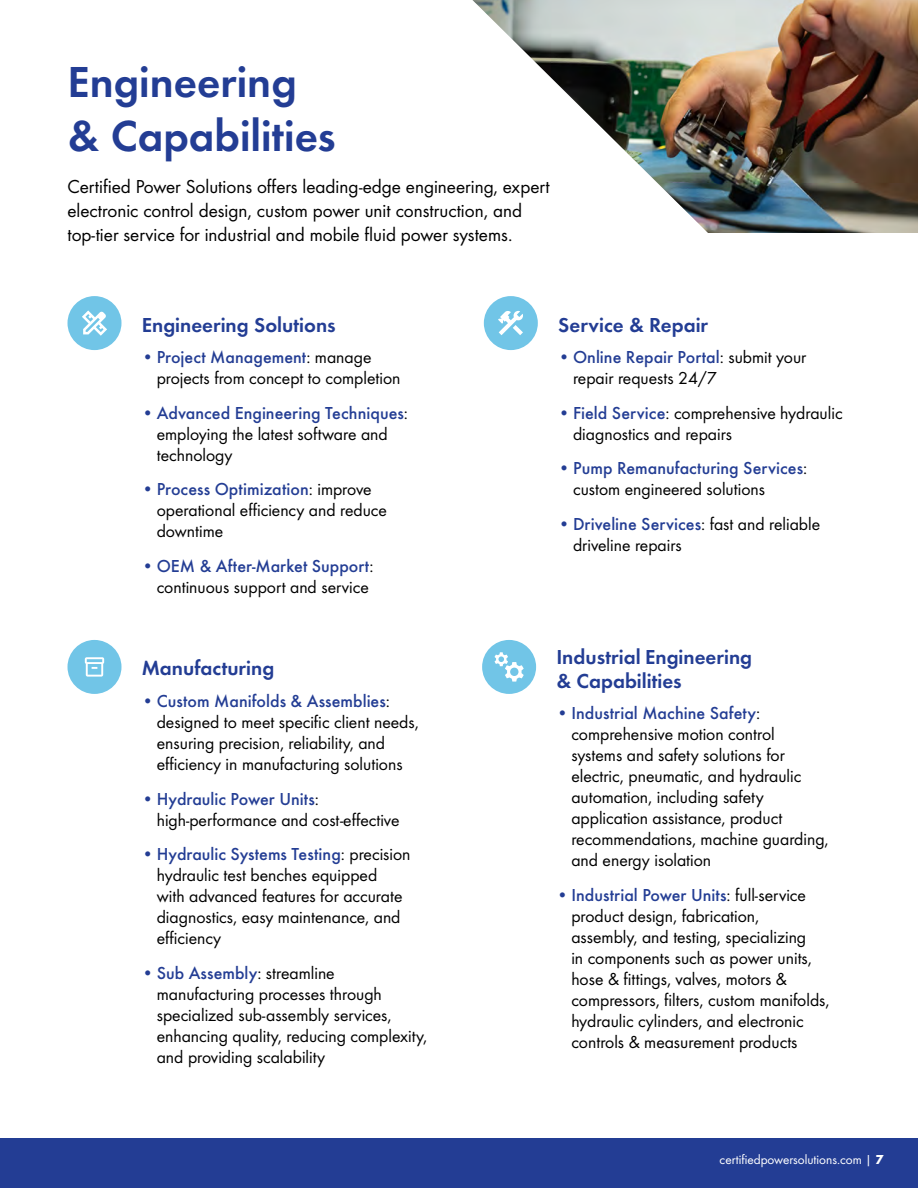
<style>
.page{position:relative;width:918px;height:1188px;background:#fff}
.page>*{position:absolute;margin:0;border:0;box-sizing:border-box;transform-origin:0 0}
.t1{font:45px/54px "Futura Dem";color:#233d94}
.t2{font:21px/24px "Futura Dem";color:#233d94}
.t3{font:19.5px/24px "Futura Boo";color:#000}
.t4{font:18px/21px "Futura Boo";color:#000}
.t5{font:500 18px "Futura";color:#233d94}
.t6{font:13.5px "Futura Boo";color:#fff}
.s1{font-family:"Futura Boo";font-weight:400}
.s2{font-family:"Futura Boo";font-weight:400;color:#000}
.s3{color:#233d94}
.s4{font-family:"Futura";font-weight:500;color:#233d94}
.s5{font-family:"Futura";font-weight:700}
</style>
<div class="page">
<div style="left:0;top:1138px;width:918px;height:50px;background:#233d94"></div>
<img style="left:772px;top:0;width:146px;height:233px">
<img style="left:472px;top:0;width:300px;height:233px">
<div style="left:68px;top:296px;width:54px;height:54px;background:#71c5e7;border-radius:50%"></div>
<svg style="left:82px;top:310px;width:25px;height:26px"></svg>
<div style="left:484px;top:296px;width:54px;height:54px;background:#71c5e7;border-radius:50%"></div>
<svg style="left:498px;top:311px;width:25px;height:24px"></svg>
<div style="left:68px;top:640px;width:54px;height:54px;background:#71c5e7;border-radius:50%"></div>
<svg style="left:85px;top:657px;width:19px;height:20px"></svg>
<div style="left:482px;top:640px;width:54px;height:54px;background:#71c5e7;border-radius:50%"></div>
<svg style="left:495px;top:652px;width:29px;height:30px"></svg>
<h1 class="t1" style="left:68px;top:53px;width:270px">Engineering &amp; Capabilities</h1>
<p class="t3" style="left:68px;top:173px;width:484px">Certified Power Solutions offers leading-edge engineering, expert electronic control design, custom power unit construction, and top-tier service for industrial and mobile fluid power systems.</p>
<p class="t2" style="left:142px;top:311px;width:196px">Engineering Solutions</p>
<p class="t5" style="left:142px;top:344px;width:231px"><span class="s1">•</span> Project Management<span class="s2">: manage</span></p>
<p class="t4" style="left:157px;top:367px;width:245px">projects from concept to completion</p>
<p class="t5" style="left:142px;top:399px;width:268px"><span class="s1">•</span> Advanced Engineering Techniques<span class="s2">:</span></p>
<p class="t4" style="left:157px;top:422px;width:233px">employing the latest software and technology</p>
<p class="t5" style="left:142px;top:476px;width:231px"><span class="s1">•</span> Process Optimization<span class="s2">: improve</span></p>
<p class="t4" style="left:157px;top:499px;width:232px">operational efficiency and reduce downtime</p>
<p class="t5" style="left:142px;top:552px;width:233px"><span class="s1">•</span> OEM &amp; After-Market Support<span class="s2">:</span></p>
<p class="t4" style="left:157px;top:575px;width:214px">continuous support and service</p>
<p class="t2" style="left:558px;top:311px;width:152px">Service &amp; Repair</p>
<p class="t5" style="left:558px;top:344px;width:250px"><span class="s1">•</span> Online Repair Portal<span class="s2">: submit your</span></p>
<p class="t4" style="left:573px;top:367px;width:145px">repair requests 24/7</p>
<p class="t4" style="left:573px;top:401px;width:271px;text-indent:-15px"><span class="s3">•</span> <span class="s4">Field Service</span>: comprehensive hydraulic diagnostics and repairs</p>
<p class="t5" style="left:558px;top:455px;width:251px"><span class="s1">•</span> Pump Remanufacturing Services<span class="s2">:</span></p>
<p class="t4" style="left:573px;top:478px;width:194px">custom engineered solutions</p>
<p class="t5" style="left:558px;top:510px;width:264px"><span class="s1">•</span> Driveline Services<span class="s2">: fast and reliable</span></p>
<p class="t4" style="left:573px;top:533px;width:110px">driveline repairs</p>
<p class="t2" style="left:142px;top:655px;width:134px">Manufacturing</p>
<p class="t5" style="left:142px;top:687px;width:250px"><span class="s1">•</span> Custom Manifolds &amp; Assemblies<span class="s2">:</span></p>
<p class="t4" style="left:157px;top:711px;width:264px">designed to meet specific client needs, ensuring precision, reliability, and efficiency in manufacturing solutions</p>
<p class="t5" style="left:142px;top:785px;width:179px"><span class="s1">•</span> Hydraulic Power Units<span class="s2">:</span></p>
<p class="t4" style="left:157px;top:808px;width:244px">high-performance and cost-effective</p>
<p class="t5" style="left:142px;top:841px;width:270px"><span class="s1">•</span> Hydraulic Systems Testing<span class="s2">: precision</span></p>
<p class="t4" style="left:157px;top:864px;width:247px">hydraulic test benches equipped with advanced features for accurate diagnostics, easy maintenance, and efficiency</p>
<p class="t5" style="left:142px;top:959px;width:194px"><span class="s1">•</span> Sub Assembly<span class="s2">: streamline</span></p>
<p class="t4" style="left:157px;top:982px;width:272px">manufacturing processes through specialized sub-assembly services, enhancing quality, reducing complexity, and providing scalability</p>
<p class="t2" style="left:556px;top:643px;width:197px">Industrial Engineering &amp; Capabilities</p>
<p class="t5" style="left:556px;top:699px;width:205px"><span class="s1">•</span> Industrial Machine Safety<span class="s2">:</span></p>
<p class="t4" style="left:571px;top:723px;width:259px">comprehensive motion control systems and safety solutions for electric, pneumatic, and hydraulic automation, including safety application assistance, product recommendations, machine guarding, and energy isolation</p>
<p class="t5" style="left:556px;top:881px;width:251px"><span class="s1">•</span> Industrial Power Units<span class="s2">: full-service</span></p>
<p class="t4" style="left:571px;top:904px;width:260px">product design, fabrication, assembly, and testing, specializing<br>in components such as power units, hose &amp; fittings, valves, motors &amp; compressors, filters, custom manifolds, hydraulic cylinders, and electronic controls &amp; measurement products</p>
<p class="t6" style="left:720px;top:1151px;width:165px">certifiedpowersolutions.com | <span class="s5">7</span></p>
</div>
